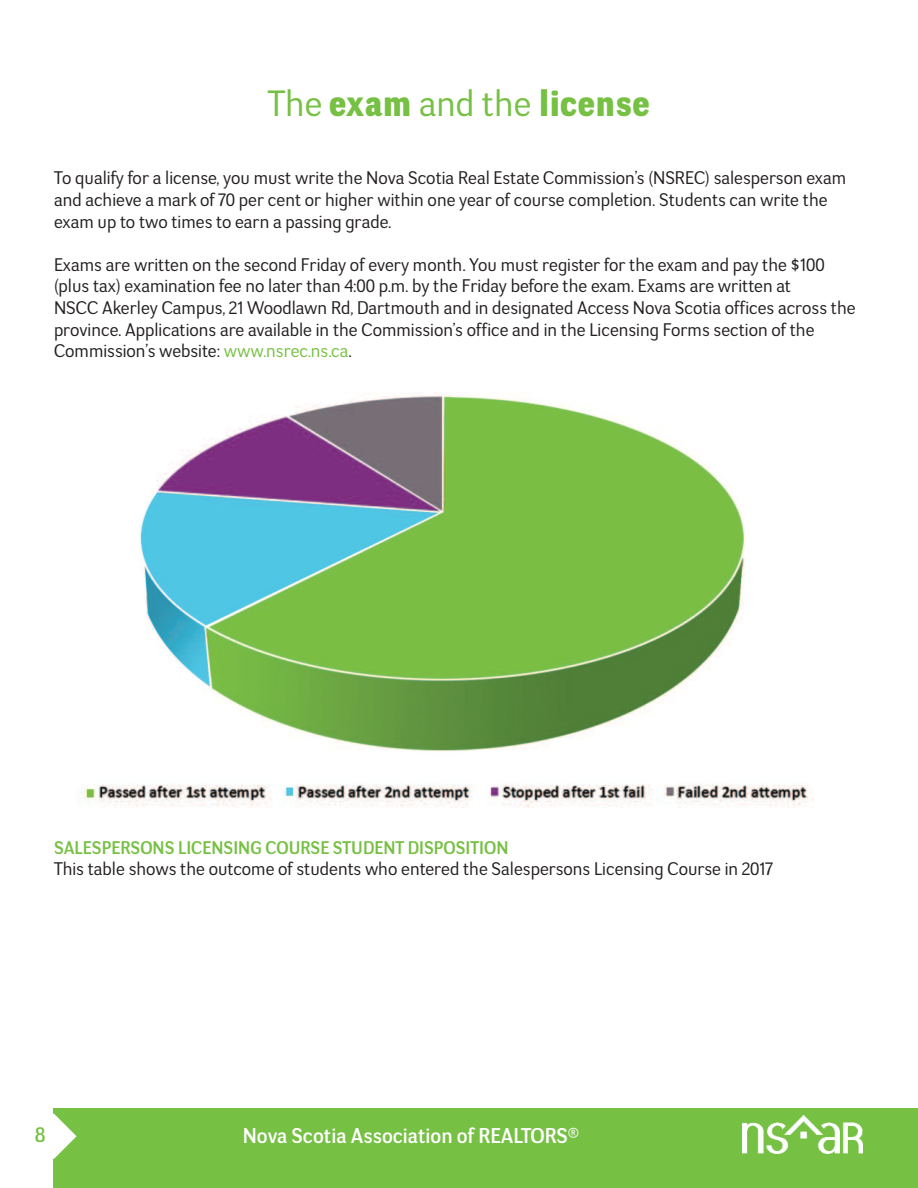
<style>
.page{position:relative;width:918px;height:1188px;background:#fff}
.page>*{position:absolute;margin:0;border:0;box-sizing:border-box;transform-origin:0 0}
.t1{font:36px "Negotiate Hv";color:#76c043}
.t2{font:21px "Negotiate Rg";color:#fff}
.t3{font:21px "Negotiate Rg";color:#76c043}
.t4{font:18px/21.6px "Negotiate Bk";color:#231f20}
.t5{font:18px "Negotiate Rg";color:#76c043}
.s1{font-family:"Negotiate Bk"}
.s2{color:#76c043}
</style>
<div class="page">
<img style="left:82px;top:394px;width:732px;height:413px">
<div style="left:53px;top:1108px;width:865px;height:80px;background:#76c043"></div>
<svg style="left:53px;top:1113px;width:24px;height:46px"></svg>
<img style="left:742px;top:1116px;width:121px;height:38px">
<h1 class="t1" style="left:268px;top:90px;width:384px"><span class="s1">The</span> exam <span class="s1">and the</span> license</h1>
<p class="t4" style="left:54px;top:170px;width:794px">To qualify for a license, you must write the Nova Scotia Real Estate Commission’s (NSREC) salesperson exam and achieve a mark of 70 per cent or higher within one year of course completion. Students can write the exam up to two times to earn a passing grade.</p>
<p class="t4" style="left:54px;top:256px;width:803px">Exams are written on the second Friday of every month. You must register for the exam and pay the $100 (plus tax) examination fee no later than 4:00 p.m. by the Friday before the exam. Exams are written at<br>NSCC Akerley Campus, 21 Woodlawn Rd, Dartmouth and in designated Access Nova Scotia offices across the province. Applications are available in the Commission’s office and in the Licensing Forms section of the Commission’s website: <span class="s2">www.nsrec.ns.ca</span>.</p>
<p class="t5" style="left:54px;top:841px;width:456px">SALESPERSONS LICENSING COURSE STUDENT DISPOSITION</p>
<p class="t4" style="left:54px;top:860px;width:720px">This table shows the outcome of students who entered the Salespersons Licensing Course in 2017</p>
<p class="t3" style="left:35px;top:1127px;width:12px">8</p>
<p class="t2" style="left:243px;top:1128px;width:338px">Nova Scotia Association of REALTORS®</p>
</div>
